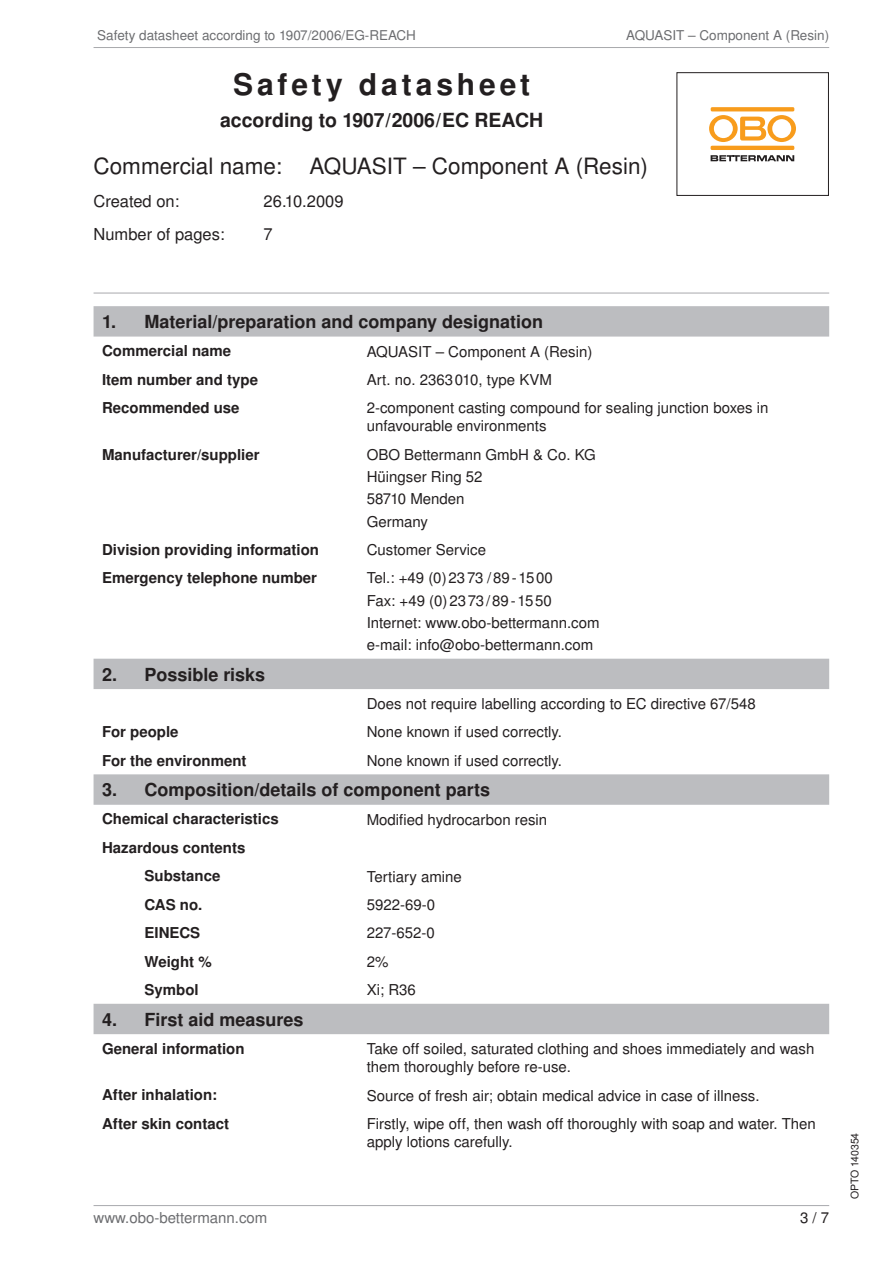
<style>
.page{position:relative;width:893px;height:1263px;background:#fff}
.page>*{position:absolute;margin:0;border:0;box-sizing:border-box;transform-origin:0 0}
.t1{font:700 30px "Nimbus San LOT";letter-spacing:.13em;color:#231f20}
._00_Handelsname{font:22.5px "Nimbus San LOT";color:#231f20}
.t2{font:700 19.5px "Nimbus San LOT";color:#231f20}
.t3{font:700 18px "Nimbus San LOT";color:#231f20}
._00_Weitere_Angaben{font:16.5px "Nimbus San LOT";color:#231f20}
._04_Text{font:15px/18px "Nimbus San LOT";color:#231f20}
._01_HL_2{font:700 15px "Nimbus San LOT";color:#231f20}
.t4{font:15px "Nimbus San LOT";color:#6c6d70}
._00_Seitenzahl{font:15px "Nimbus San LOT";color:#231f20}
._00_Header{font:13.5px "Nimbus San LOT";color:#6c6d70}
.OPTO-Nr{font:10.5px "Nimbus San LOT";color:#231f20}
</style>
<div class="page">
<hr style="left:711px;top:146px;width:83px;height:4px;background:#f89c1c;border-radius:2px">
<svg style="left:709px;top:115px;width:87px;height:27px"></svg>
<svg style="left:711px;top:107px;width:83px;height:4px"></svg>
<svg style="left:711px;top:155px;width:83px;height:6px"></svg>
<div style="left:676px;top:72px;width:153px;height:124px;border:1px solid #231f20"></div>
<hr style="left:94px;top:47px;width:735px;height:1px;background:#a8a9ad">
<hr style="left:94px;top:293px;width:735px;height:1px;background:#a8a9ad">
<hr style="left:94px;top:1205px;width:735px;height:1px;background:#a8a9ad">
<svg style="left:94px;top:306px;width:735px;height:728px"></svg>
<p class="_00_Header" style="left:97px;top:27px;width:320px">Safety datasheet according to 1907/2006/EG-REACH</p>
<p class="_00_Header" style="left:626px;top:27px;width:205px">AQUASIT – Component A (Resin)</p>
<h1 class="t1" style="left:233px;top:66px;width:299px">Safety datasheet</h1>
<h3 class="t2" style="left:220px;top:108px;width:325px">according to 1907/2006/EC REACH</h3>
<p class="_00_Handelsname" style="left:94px;top:153px;width:556px">Commercial name: AQUASIT – Component A (Resin)</p>
<p class="_00_Weitere_Angaben" style="left:94px;top:191px;width:87px">Created on:</p>
<p class="_00_Weitere_Angaben" style="left:264px;top:191px;width:81px">26.10.2009</p>
<p class="_00_Weitere_Angaben" style="left:94px;top:224px;width:133px">Number of pages:</p>
<p class="_00_Weitere_Angaben" style="left:264px;top:224px;width:11px">7</p>
<p class="t3" style="left:102px;top:311px;width:443px">1. Material/preparation and company designation</p>
<p class="_01_HL_2" style="left:102px;top:342px;width:131px">Commercial name</p>
<p class="_04_Text" style="left:367px;top:343px;width:227px">AQUASIT – Component A (Resin)</p>
<p class="_01_HL_2" style="left:102px;top:370px;width:158px">Item number and type</p>
<p class="_04_Text" style="left:367px;top:371px;width:187px">Art. no. 2363010, type KVM</p>
<p class="_01_HL_2" style="left:102px;top:399px;width:139px">Recommended use</p>
<p class="_04_Text" style="left:367px;top:399px;width:403px">2-component casting compound for sealing junction boxes in unfavourable environments</p>
<p class="_01_HL_2" style="left:102px;top:445px;width:159px">Manufacturer/supplier</p>
<p class="_04_Text" style="left:367px;top:446px;width:230px">OBO Bettermann GmbH &amp; Co. KG</p>
<p class="_04_Text" style="left:367px;top:468px;width:117px">Hüingser Ring 52</p>
<p class="_04_Text" style="left:367px;top:490px;width:99px">58710 Menden</p>
<p class="_04_Text" style="left:367px;top:513px;width:63px">Germany</p>
<p class="_01_HL_2" style="left:102px;top:540px;width:218px">Division providing information</p>
<p class="_04_Text" style="left:367px;top:541px;width:121px">Customer Service</p>
<p class="_01_HL_2" style="left:102px;top:569px;width:217px">Emergency telephone number</p>
<p class="_04_Text" style="left:367px;top:569px;width:188px">Tel.: +49 (0)2373 /89-1500</p>
<p class="_04_Text" style="left:367px;top:592px;width:187px">Fax: +49 (0)2373/89-1550</p>
<p class="_04_Text" style="left:367px;top:614px;width:234px">Internet: www.obo-bettermann.com</p>
<p class="_04_Text" style="left:367px;top:636px;width:228px">e-mail: info@obo-bettermann.com</p>
<p class="t3" style="left:102px;top:663px;width:165px">2. Possible risks</p>
<p class="_04_Text" style="left:367px;top:695px;width:390px">Does not require labelling according to EC directive 67/548</p>
<p class="_01_HL_2" style="left:102px;top:723px;width:78px">For people</p>
<p class="_04_Text" style="left:367px;top:723px;width:197px">None known if used correctly.</p>
<p class="_01_HL_2" style="left:102px;top:751px;width:146px">For the environment</p>
<p class="_04_Text" style="left:367px;top:752px;width:197px">None known if used correctly.</p>
<p class="t3" style="left:102px;top:779px;width:389px">3. Composition/details of component parts</p>
<p class="_01_HL_2" style="left:102px;top:810px;width:178px">Chemical characteristics</p>
<p class="_04_Text" style="left:367px;top:811px;width:182px">Modified hydrocarbon resin</p>
<p class="_01_HL_2" style="left:102px;top:839px;width:145px">Hazardous contents</p>
<p class="_01_HL_2" style="left:145px;top:867px;width:77px">Substance</p>
<p class="_04_Text" style="left:367px;top:868px;width:97px">Tertiary amine</p>
<p class="_01_HL_2" style="left:145px;top:895px;width:59px">CAS no.</p>
<p class="_04_Text" style="left:367px;top:896px;width:70px">5922-69-0</p>
<p class="_01_HL_2" style="left:145px;top:924px;width:57px">EINECS</p>
<p class="_04_Text" style="left:367px;top:924px;width:69px">227-652-0</p>
<p class="_01_HL_2" style="left:145px;top:952px;width:69px">Weight %</p>
<p class="_04_Text" style="left:367px;top:953px;width:23px">2%</p>
<p class="_01_HL_2" style="left:145px;top:981px;width:56px">Symbol</p>
<p class="_04_Text" style="left:367px;top:981px;width:51px">Xi; R36</p>
<p class="t3" style="left:102px;top:1008px;width:203px">4. First aid measures</p>
<p class="_01_HL_2" style="left:102px;top:1039px;width:144px">General information</p>
<p class="_04_Text" style="left:367px;top:1040px;width:449px">Take off soiled, saturated clothing and shoes immediately and wash them thoroughly before re-use.</p>
<p class="_01_HL_2" style="left:102px;top:1086px;width:117px">After inhalation:</p>
<p class="_04_Text" style="left:367px;top:1086px;width:394px">Source of fresh air; obtain medical advice in case of illness.</p>
<p class="_01_HL_2" style="left:102px;top:1114px;width:129px">After skin contact</p>
<p class="_04_Text" style="left:367px;top:1115px;width:451px">Firstly, wipe off, then wash off thoroughly with soap and water. Then apply lotions carefully.</p>
<p class="t4" style="left:94px;top:1209px;width:175px">www.obo-bettermann.com</p>
<p class="_00_Seitenzahl" style="left:800px;top:1209px;width:31px">3 / 7</p>
<p class="OPTO-Nr" style="left:848px;top:1199px;width:68px;rotate:-90deg">OPTO 140354</p>
</div>
